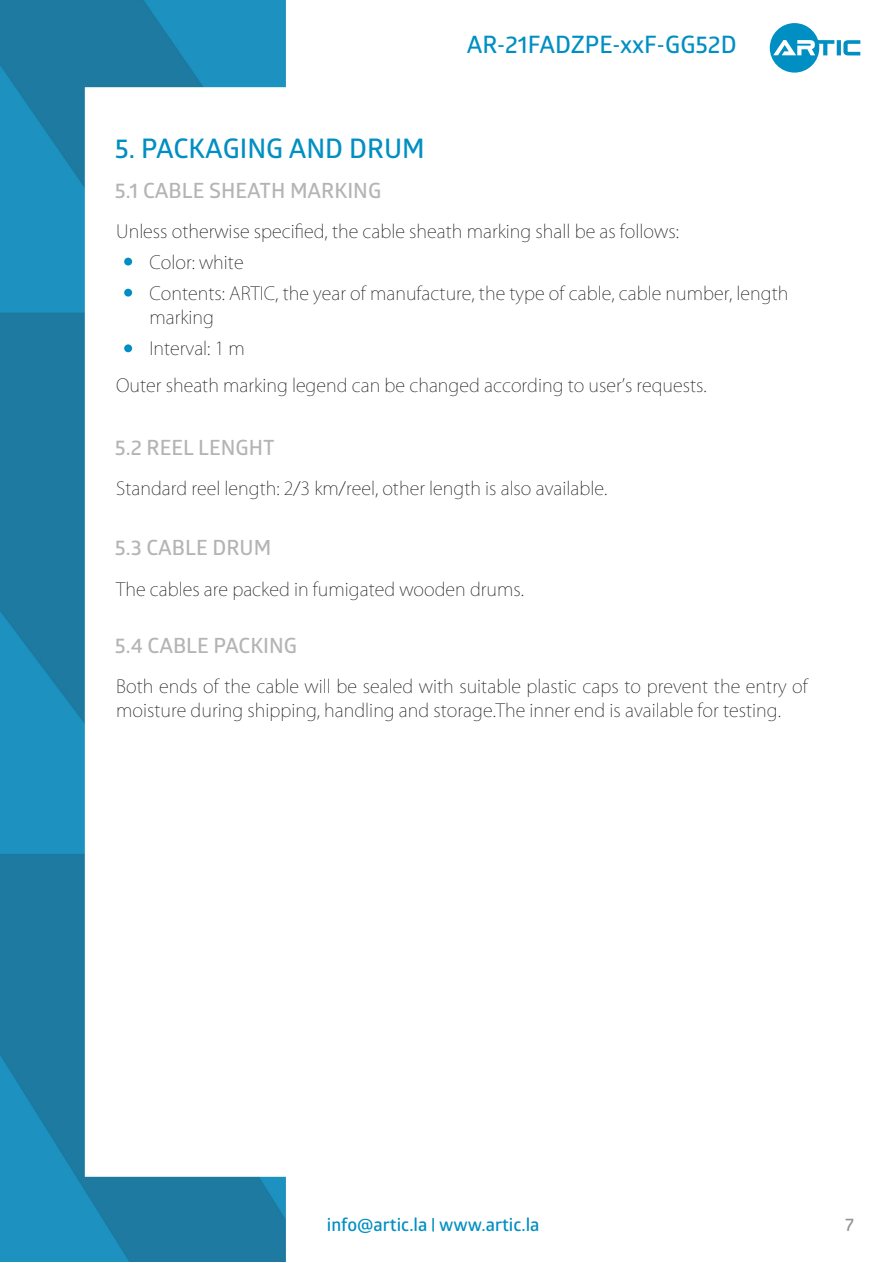
<style>
.page{position:relative;width:893px;height:1263px;background:#fff}
.page>*{position:absolute;margin:0;border:0;box-sizing:border-box;transform-origin:0 0}
.t1{font:27px "Glober Bold Free";color:#008fc2}
.t2{font:24px "Glober Bold Free";color:#008fc2}
.t3{font:21px "Glober Bold Free";color:#b5b3b5}
.t4{font:200 18px/24px "Koz Go Pr 6 N";color:#231f20}
.t5{font:18px "Glober Bold Free";color:#008fc2}
.t6{font:18px "Glober Bold Free";color:#939598}
</style>
<div class="page">
<img style="left:0;top:0;width:285px;height:1262px">
<svg style="left:837px;top:40px;width:4px;height:15px"></svg>
<svg style="left:843px;top:40px;width:17px;height:15px"></svg>
<svg style="left:770px;top:23px;width:64px;height:50px"></svg>
<svg style="left:432px;top:1218px;width:2px;height:13px"></svg>
<div style="left:124px;top:258px;width:8px;height:7px;background:#008fc2;border-radius:50%"></div>
<div style="left:124px;top:289px;width:8px;height:8px;background:#008fc2;border-radius:50%"></div>
<div style="left:124px;top:344px;width:8px;height:8px;background:#008fc2;border-radius:50%"></div>
<p class="t1" style="left:115px;top:129px;width:311px">5. PACKAGING AND DRUM</p>
<p class="t3" style="left:115px;top:176px;width:268px">5.1 CABLE SHEATH MARKING</p>
<h2 class="t2" style="left:467px;top:28px;width:271px">AR-21FADZPE-xxF-GG52D</h2>
<p class="t4" style="left:116px;top:220px;width:564px">Unless otherwise specified, the cable sheath marking shall be as follows:</p>
<p class="t4" style="left:149px;top:251px;width:96px">Color: white</p>
<p class="t4" style="left:149px;top:282px;width:640px">Contents: ARTIC, the year of manufacture, the type of cable, cable number, length marking</p>
<p class="t4" style="left:149px;top:337px;width:97px">Interval: 1 m</p>
<p class="t4" style="left:116px;top:373px;width:592px">Outer sheath marking legend can be changed according to user’s requests.</p>
<p class="t3" style="left:115px;top:433px;width:161px">5.2 REEL LENGHT</p>
<p class="t4" style="left:116px;top:477px;width:492px">Standard reel length: 2/3 km/reel, other length is also available.</p>
<p class="t3" style="left:115px;top:533px;width:158px">5.3 CABLE DRUM</p>
<p class="t4" style="left:116px;top:577px;width:409px">The cables are packed in fumigated wooden drums.</p>
<p class="t3" style="left:115px;top:630px;width:184px">5.4 CABLE PACKING</p>
<p class="t4" style="left:116px;top:675px;width:693px">Both ends of the cable will be sealed with suitable plastic caps to prevent the entry of moisture during shipping, handling and storage.The inner end is available for testing.</p>
<p class="t5" style="left:327px;top:1211px;width:214px">info@artic.la www.artic.la</p>
<p class="t6" style="left:845px;top:1211px;width:10px">7</p>
</div>
